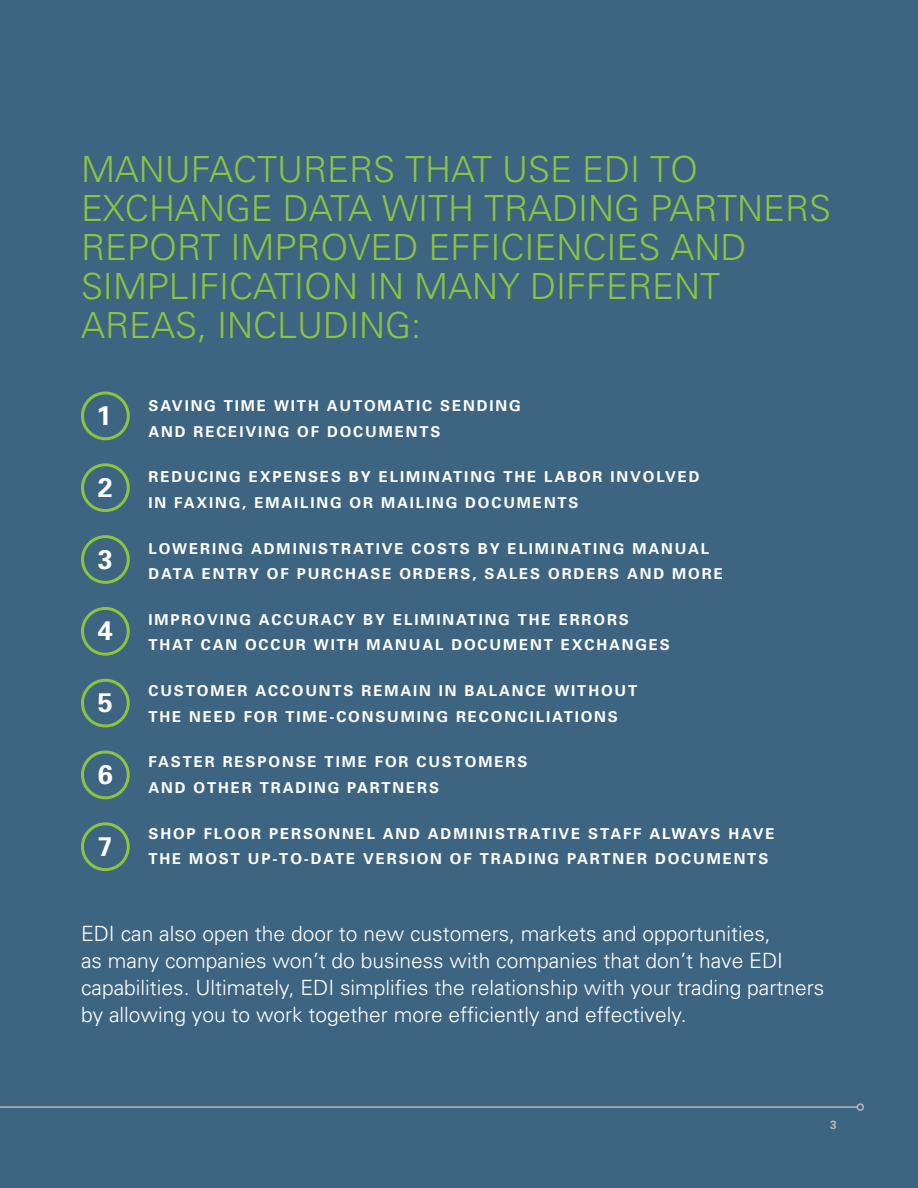
<style>
.page{position:relative;width:918px;height:1188px;background:#3d6581}
.page>*{position:absolute;margin:0;border:0;box-sizing:border-box;transform-origin:0 0}
.t1{font:300 36px/39px "Univers";color:#8cc440}
.t2{font:700 27px "Univers";color:#fff}
.t3{font:300 21px/27px "Univers";color:#fff}
.t4{font:700 15px/25.5px "Univers";letter-spacing:.125em;color:#fff}
.t5{font:700 12px "Univers";color:#b7b8b9}
</style>
<div class="page">
<hr style="left:0;top:1106px;width:857px;height:2px;background:#b7b8b9">
<div style="left:856px;top:1103px;width:8px;height:8px;border:2px solid #b7b8b9;border-radius:50%"></div>
<div style="left:81px;top:679px;width:49px;height:48px;border:3px solid #8cc440;border-radius:50%"></div>
<div style="left:81px;top:751px;width:49px;height:48px;border:3px solid #8cc440;border-radius:50%"></div>
<div style="left:81px;top:822px;width:49px;height:49px;border:3px solid #8cc440;border-radius:50%"></div>
<div style="left:81px;top:607px;width:49px;height:49px;border:3px solid #8cc440;border-radius:50%"></div>
<div style="left:81px;top:535px;width:49px;height:49px;border:3px solid #8cc440;border-radius:50%"></div>
<div style="left:81px;top:463px;width:49px;height:49px;border:3px solid #8cc440;border-radius:50%"></div>
<div style="left:81px;top:392px;width:49px;height:48px;border:3px solid #8cc440;border-radius:50%"></div>
<h1 class="t1" style="left:81px;top:150px;width:752px">MANUFACTURERS THAT USE EDI TO<br>EXCHANGE DATA WITH TRADING PARTNERS<br>REPORT IMPROVED EFFICIENCIES AND<br>SIMPLIFICATION IN MANY DIFFERENT<br>AREAS, INCLUDING:</h1>
<h2 class="t2" style="left:96px;top:399px;width:17px">1</h2>
<h2 class="t2" style="left:98px;top:471px;width:17px">2</h2>
<h2 class="t2" style="left:98px;top:543px;width:17px">3</h2>
<h2 class="t2" style="left:98px;top:615px;width:17px">4</h2>
<h2 class="t2" style="left:98px;top:686px;width:17px">5</h2>
<h2 class="t2" style="left:98px;top:758px;width:17px">6</h2>
<h2 class="t2" style="left:98px;top:830px;width:17px">7</h2>
<p class="t4" style="left:148px;top:393px;width:374px">SAVING TIME WITH AUTOMATIC SENDING<br>AND RECEIVING OF DOCUMENTS</p>
<p class="t4" style="left:148px;top:464px;width:553px">REDUCING EXPENSES BY ELIMINATING THE LABOR INVOLVED<br>IN FAXING, EMAILING OR MAILING DOCUMENTS</p>
<p class="t4" style="left:148px;top:535px;width:576px">LOWERING ADMINISTRATIVE COSTS BY ELIMINATING MANUAL<br>DATA ENTRY OF PURCHASE ORDERS, SALES ORDERS AND MORE</p>
<p class="t4" style="left:148px;top:607px;width:523px">IMPROVING ACCURACY BY ELIMINATING THE ERRORS<br>THAT CAN OCCUR WITH MANUAL DOCUMENT EXCHANGES</p>
<p class="t4" style="left:148px;top:678px;width:490px">CUSTOMER ACCOUNTS REMAIN IN BALANCE WITHOUT<br>THE NEED FOR TIME-CONSUMING RECONCILIATIONS</p>
<p class="t4" style="left:148px;top:749px;width:380px">FASTER RESPONSE TIME FOR CUSTOMERS<br>AND OTHER TRADING PARTNERS</p>
<p class="t4" style="left:148px;top:820px;width:628px">SHOP FLOOR PERSONNEL AND ADMINISTRATIVE STAFF ALWAYS HAVE<br>THE MOST UP-TO-DATE VERSION OF TRADING PARTNER DOCUMENTS</p>
<p class="t3" style="left:81px;top:920px;width:745px">EDI can also open the door to new customers, markets and opportunities,<br>as many companies won’t do business with companies that don’t have EDI capabilities. Ultimately, EDI simplifies the relationship with your trading partners by allowing you to work together more efficiently and effectively.</p>
<p class="t5" style="left:830px;top:1117px;width:8px">3</p>
</div>
